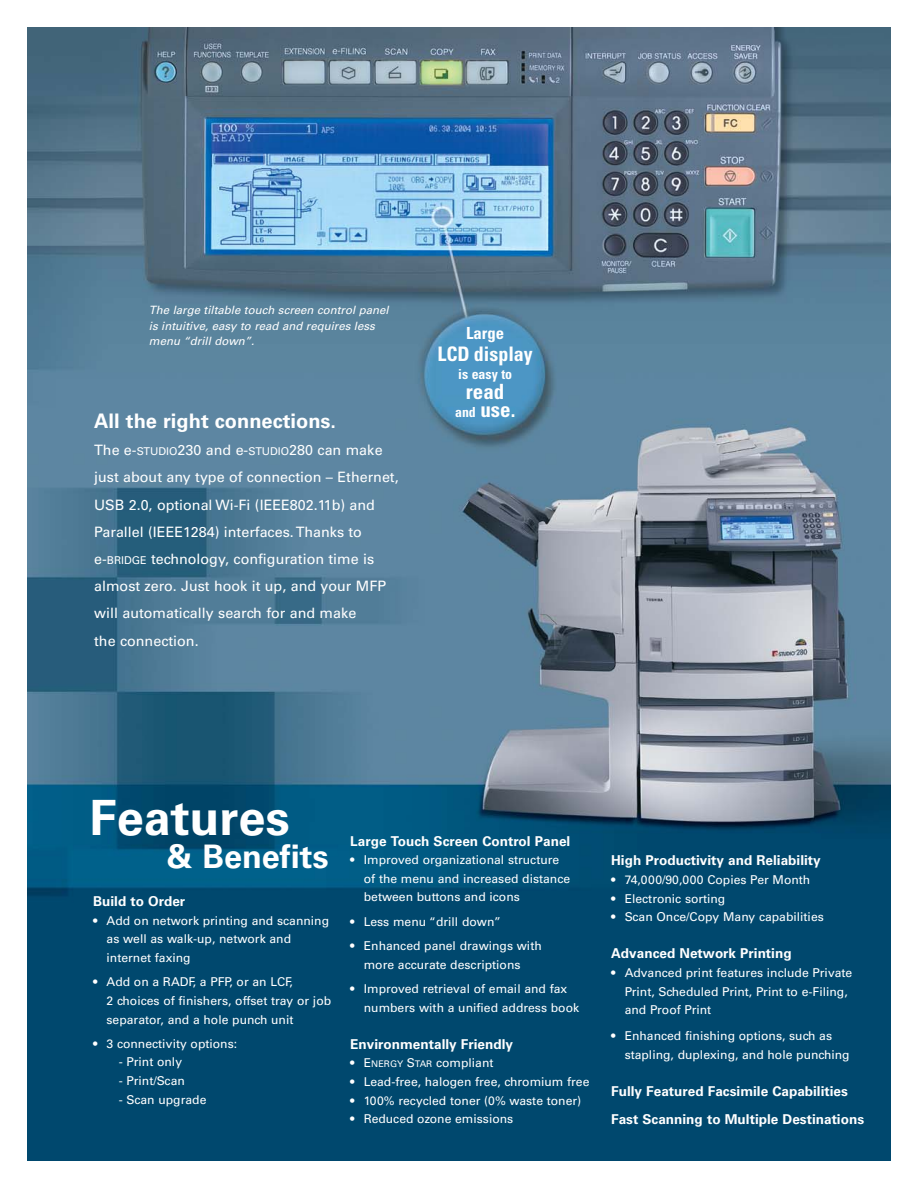
<style>
.page{position:relative;width:918px;height:1188px;background:#fff}
.page>*{position:absolute;margin:0;border:0;box-sizing:border-box;transform-origin:0 0}
.t1{font:700 48.6px "Univers";color:#fff}
.t2{font:700 32.4px "Univers";color:#fff}
.t3{font:700 condensed 21px/18.3px "Univers";color:#fff;text-align:center}
.t4{font:700 20.1px "Univers";color:#fff}
.t5{font:700 condensed 20.1px "Univers";color:#fff}
.t6{font:700 condensed 16.65px "Univers";color:#fff}
.t7{font:14.25px/27.2px "Univers";color:#fff}
.t8{font:700 condensed 13.95px "Univers";color:#fff}
.t9{font:700 13.65px/28.7px "Univers";color:#fff}
.t10{font:12.15px/18.6px "Univers";color:#fff}
.t11{font:italic 11.4px/15.8px "Univers";color:#fff}
.s1{font-size:10.8px}
.s2{font-size:13.95px}
.s3{font-size:9.15px}
</style>
<div class="page">
<img style="left:28px;top:28px;width:863px;height:1133px">
<p class="t11" style="left:149px;top:303px;width:241px">The large tiltable touch screen control panel is intuitive, easy to read and requires less menu “drill down”.</p>
<h3 class="t4" style="left:94px;top:414px;width:244px">All the right connections.</h3>
<p class="t7" style="left:94px;top:438px;width:306px">The e-<span class="s1">STUDIO</span>230 and e-<span class="s1">STUDIO</span>280 can make just about any type of connection – Ethernet, USB 2.0, optional Wi-Fi (IEEE802.11b) and Parallel (IEEE1284) interfaces. Thanks to e-<span class="s1">BRIDGE</span> technology, configuration time is almost zero. Just hook it up, and your MFP will automatically search for and make<br>the connection.</p>
<h3 class="t6" style="left:466px;top:327px;width:40px">Large</h3>
<h3 class="t5" style="left:438px;top:346px;width:97px">LCD display</h3>
<p class="t8" style="left:458px;top:369px;width:55px">is easy to</p>
<h3 class="t3" style="left:455px;top:384px;width:62px">read <span class="s2">and</span> use.</h3>
<h1 class="t1" style="left:90px;top:800px;width:202px">Features</h1>
<h2 class="t2" style="left:167px;top:845px;width:163px">&amp; Benefits</h2>
<p class="t9" style="left:93px;top:888px;width:94px">Build to Order</p>
<p class="t10" style="left:107px;top:912px;width:224px;text-indent:-13px">• Add on network printing and scanning as well as walk-up, network and internet faxing</p>
<p class="t10" style="left:107px;top:974px;width:226px;text-indent:-13px">• Add on a RADF, a PFP, or an LCF,<br>2 choices of finishers, offset tray or job separator, and a hole punch unit</p>
<p class="t10" style="left:93px;top:1035px;width:146px">• 3 connectivity options:</p>
<p class="t10" style="left:119px;top:1054px;width:65px">- Print only</p>
<p class="t10" style="left:119px;top:1073px;width:68px">- Print/Scan</p>
<p class="t10" style="left:119px;top:1091px;width:89px">- Scan upgrade</p>
<p class="t9" style="left:350px;top:828px;width:222px">Large Touch Screen Control Panel</p>
<p class="t10" style="left:364px;top:852px;width:208px;text-indent:-13px">• Improved organizational structure of the menu and increased distance between buttons and icons</p>
<p class="t10" style="left:350px;top:913px;width:152px">• Less menu “drill down”</p>
<p class="t10" style="left:364px;top:938px;width:180px;text-indent:-13px">• Enhanced panel drawings with more accurate descriptions</p>
<p class="t10" style="left:364px;top:981px;width:217px;text-indent:-13px">• Improved retrieval of email and fax numbers with a unified address book</p>
<p class="t9" style="left:350px;top:1031px;width:164px">Environmentally Friendly</p>
<p class="t10" style="left:350px;top:1055px;width:145px">• E<span class="s3">NERGY</span> S<span class="s3">TAR</span> compliant</p>
<p class="t10" style="left:350px;top:1074px;width:241px">• Lead-free, halogen free, chromium free</p>
<p class="t10" style="left:350px;top:1092px;width:232px">• 100% recycled toner (0% waste toner)</p>
<p class="t10" style="left:350px;top:1111px;width:164px">• Reduced ozone emissions</p>
<p class="t9" style="left:611px;top:847px;width:211px">High Productivity and Reliability</p>
<p class="t10" style="left:611px;top:871px;width:201px">• 74,000/90,000 Copies Per Month</p>
<p class="t10" style="left:611px;top:890px;width:116px">• Electronic sorting</p>
<p class="t10" style="left:611px;top:909px;width:214px">• Scan Once/Copy Many capabilities</p>
<p class="t9" style="left:611px;top:940px;width:182px">Advanced Network Printing</p>
<p class="t10" style="left:625px;top:964px;width:229px;text-indent:-13px">• Advanced print features include Private<br>Print, Scheduled Print, Print to e-Filing, and Proof Print</p>
<p class="t10" style="left:625px;top:1027px;width:227px;text-indent:-13px">• Enhanced finishing options, such as stapling, duplexing, and hole punching</p>
<p class="t9" style="left:611px;top:1078px;width:254px">Fully Featured Facsimile Capabilities<br>Fast Scanning to Multiple Destinations</p>
</div>
